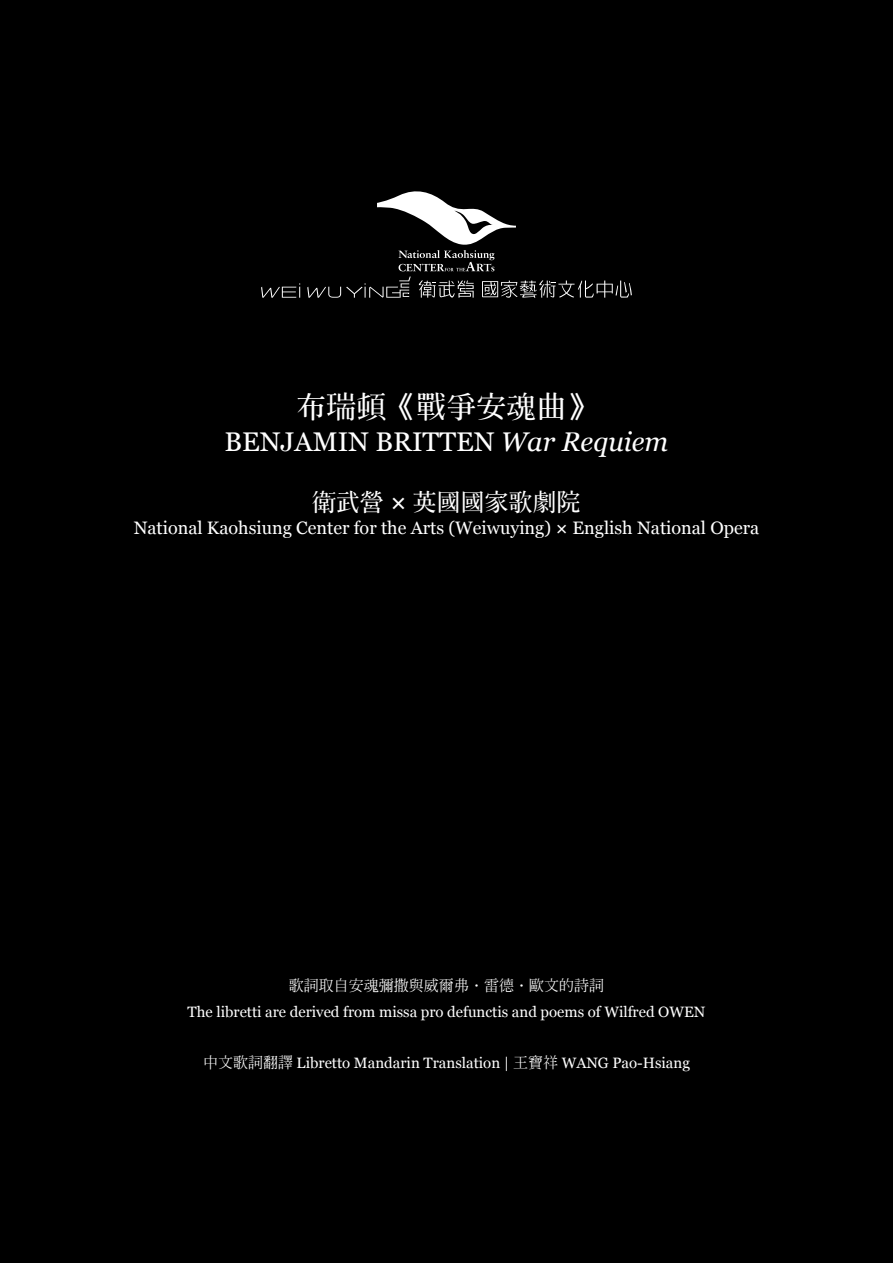
<style>
.page{position:relative;width:893px;height:1263px;background:#000}
.page>*{position:absolute;margin:0;border:0;box-sizing:border-box;transform-origin:0 0}
.t1{font:700 30px "AR Shu Lin Ming B5 Std";color:#fff}
.t2{font:27px "Georgia";color:#fff}
.t3{font:700 24px "AR Shu Lin Ming B5 Std";color:#fff}
.t4{font:18px "Georgia";color:#fff}
.t5{font:15px "Georgia";color:#fff}
.t6{font:500 15px "AR Shu Lin Ming B5";color:#fff}
.s1{font-style:italic}
.s2{font-family:"Georgia"}
.s3{font-weight:700}
.s4{font-family:"AR Shu Lin Ming B5";font-weight:500}
</style>
<div class="page">
<svg style="left:377px;top:191px;width:139px;height:80px"></svg>
<svg style="left:419px;top:280px;width:55px;height:18px"></svg>
<svg style="left:482px;top:280px;width:150px;height:18px"></svg>
<svg style="left:261px;top:283px;width:39px;height:15px"></svg>
<svg style="left:307px;top:277px;width:104px;height:21px"></svg>
<h1 class="t1" style="left:296px;top:390px;width:302px">布瑞頓《戰爭安魂曲》</h1>
<h2 class="t2" style="left:225px;top:422px;width:445px">BENJAMIN BRITTEN <span class="s1">War Requiem</span></h2>
<h3 class="t3" style="left:312px;top:489px;width:270px">衛武營 <span class="s2">×</span> 英國國家歌劇院</h3>
<p class="t4" style="left:134px;top:515px;width:627px">National Kaohsiung Center for the Arts (Weiwuying) <span class="s3">×</span> English National Opera</p>
<p class="t6" style="left:289px;top:978px;width:317px">歌詞取自安魂彌撒與威爾弗．雷德．歐文的詩詞</p>
<p class="t5" style="left:188px;top:1001px;width:519px">The libretti are derived from missa pro defunctis and poems of Wilfred OWEN</p>
<p class="t5" style="left:203px;top:1052px;width:488px"><span class="s4">中文歌詞翻譯</span> Libretto Mandarin Translation | <span class="s4">王寶祥</span> WANG Pao-Hsiang</p>
</div>
